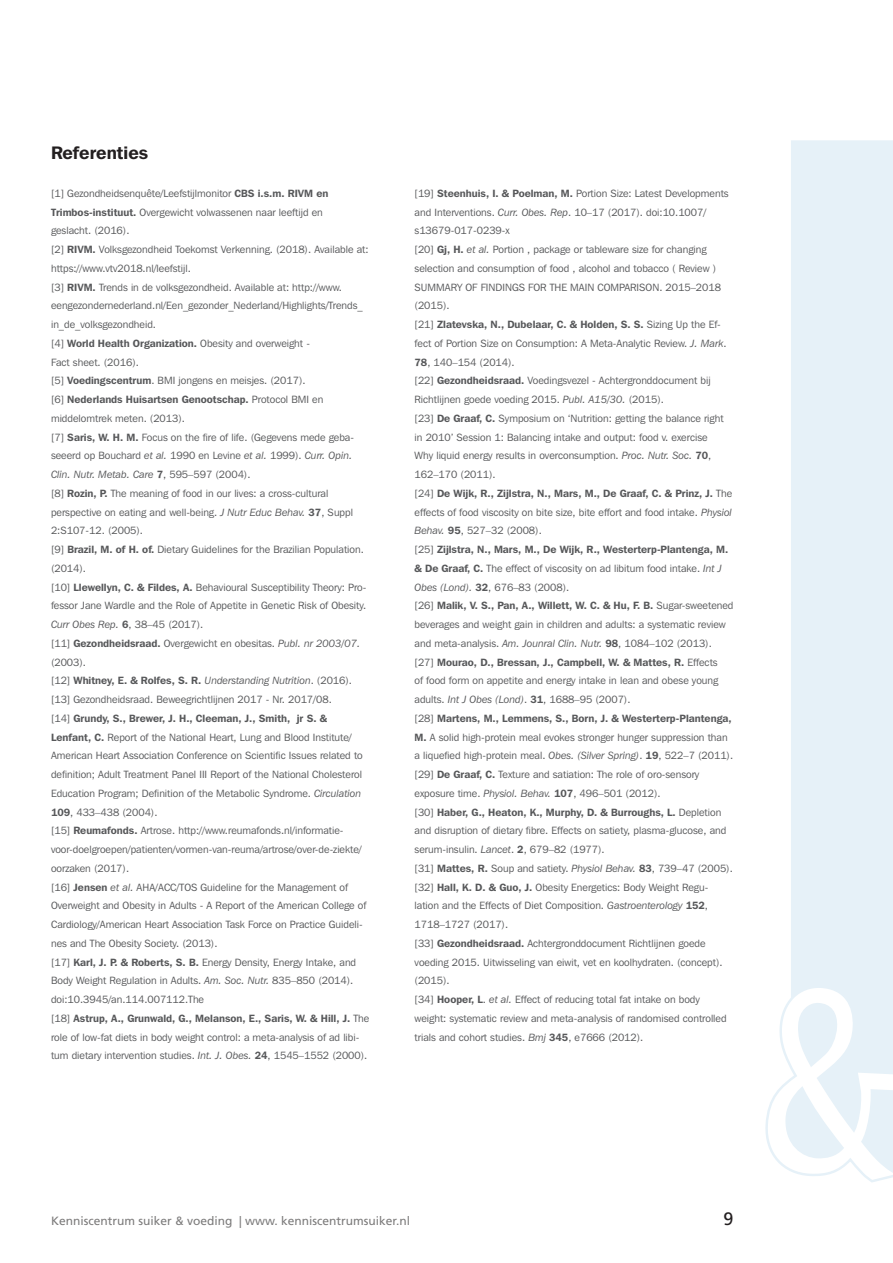
<style>
.page{position:relative;width:893px;height:1263px;background:#fff}
.page>*{position:absolute;margin:0;border:0;box-sizing:border-box;transform-origin:0 0}
.Kop{font:600 18px "Franklin Gothic IT Cby BT";color:#231f20}
.t1{font:18px "Frutiger";color:#231f20}
.t2{font:12px "Frutiger";color:#7c7b7b}
._5__Referenties{font:10.5px/18.8px "Franklin Gothic IT Cby BT";color:#57585a}
._5__Referenties-2{font:600 10.5px/18.8px "Franklin Gothic IT Cby BT";color:#57585a}
.s1{font-weight:600}
.s2{font-style:italic}
.s3{font-weight:400}
.s4{font-weight:400;font-style:italic}
</style>
<div class="page">
<div style="left:791px;top:140px;width:102px;height:843px;background:#e6f1f8"></div>
<svg style="left:765px;top:983px;width:128px;height:199px"></svg>
<p class="Kop" style="left:51px;top:142px;width:99px">Referenties</p>
<p class="_5__Referenties" style="left:51px;top:184px;width:279px">[1] Gezondheidsenquête/Leefstijlmonitor <span class="s1">CBS i.s.m. RIVM en<br>Trimbos-instituut.</span> Overgewicht volwassenen naar leeftijd en geslacht. (2016).</p>
<p class="_5__Referenties" style="left:51px;top:240px;width:319px">[2] <span class="s1">RIVM.</span> Volksgezondheid Toekomst Verkenning. (2018). Available at: https://www.vtv2018.nl/leefstijl.</p>
<p class="_5__Referenties" style="left:51px;top:277px;width:313px">[3] <span class="s1">RIVM.</span> Trends in de volksgezondheid. Available at: http://www. eengezondernederland.nl/Een_gezonder_Nederland/Highlights/Trends_ in_de_volksgezondheid.</p>
<p class="_5__Referenties" style="left:51px;top:334px;width:260px">[4] <span class="s1">World Health Organization.</span> Obesity and overweight -<br>Fact sheet. (2016).</p>
<p class="_5__Referenties" style="left:51px;top:371px;width:256px">[5] <span class="s1">Voedingscentrum</span>. BMI jongens en meisjes. (2017).</p>
<p class="_5__Referenties" style="left:51px;top:390px;width:274px">[6] <span class="s1">Nederlands Huisartsen Genootschap.</span> Protocol BMI en middelomtrek meten. (2013).</p>
<p class="_5__Referenties" style="left:51px;top:427px;width:305px">[7] <span class="s1">Saris, W. H. M.</span> Focus on the fire of life. (Gegevens mede geba&shy;seeerd op Bouchard <span class="s2">et al.</span> 1990 en Levine <span class="s2">et al.</span> 1999). <span class="s2">Curr. Opin.<br>Clin. Nutr. Metab. Care</span> <span class="s1">7</span>, 595–597 (2004).</p>
<p class="_5__Referenties" style="left:51px;top:484px;width:304px">[8] <span class="s1">Rozin, P.</span> The meaning of food in our lives: a cross-cultural perspective on eating and well-being. <span class="s2">J Nutr Educ Behav.</span> <span class="s1">37</span>, Suppl<br>2:S107-12. (2005).</p>
<p class="_5__Referenties" style="left:51px;top:540px;width:314px">[9] <span class="s1">Brazil, M. of H. of.</span> Dietary Guidelines for the Brazilian Population. (2014).</p>
<p class="_5__Referenties" style="left:51px;top:577px;width:317px;text-align:justify">[10] <span class="s1">Llewellyn, C. &amp; Fildes, A.</span> Behavioural Susceptibility Theory: Pro&shy;fessor Jane Wardle and the Role of Appetite in Genetic Risk of Obesity.<br><span class="s2">Curr Obes Rep.</span> <span class="s1">6</span>, 38–45 (2017).</p>
<p class="_5__Referenties" style="left:51px;top:634px;width:311px">[11] <span class="s1">Gezondheidsraad.</span> Overgewicht en obesitas. <span class="s2">Publ. nr 2003/07. </span>(2003).</p>
<p class="_5__Referenties-2" style="left:51px;top:671px;width:302px"><span class="s3">[12]</span> Whitney, E. &amp; Rolfes, S. R. <span class="s4">Understanding Nutrition</span><span class="s3">. (2016).</span></p>
<p class="_5__Referenties" style="left:51px;top:690px;width:282px">[13] Gezondheidsraad. Beweegrichtlijnen 2017 - Nr. 2017/08.</p>
<p class="_5__Referenties" style="left:51px;top:709px;width:313px">[14] <span class="s1">Grundy, S., Brewer, J. H., Cleeman, J., Smith, jr S. &amp; Lenfant, C.</span> Report of the National Heart, Lung and Blood Institute/ American Heart Association Conference on Scientific Issues related to definition; Adult Treatment Panel III Report of the National Cholesterol Education Program; Definition of the Metabolic Syndrome. <span class="s2">Circulation </span><span class="s1">109</span>, 433–438 (2004).</p>
<p class="_5__Referenties" style="left:51px;top:821px;width:312px">[15] <span class="s1">Reumafonds.</span> Artrose. http://www.reumafonds.nl/informatie&shy;voor-doelgroepen/patienten/vormen-van-reuma/artrose/over-de-ziekte/ oorzaken (2017).</p>
<p class="_5__Referenties" style="left:51px;top:877px;width:317px">[16] <span class="s1">Jensen</span> <span class="s2">et al.</span> AHA/ACC/TOS Guideline for the Management of Overweight and Obesity in Adults - A Report of the American College of Cardiology/American Heart Association Task Force on Practice Guideli&shy;nes and The Obesity Society. (2013).</p>
<p class="_5__Referenties" style="left:51px;top:952px;width:307px">[17] <span class="s1">Karl, J. P. &amp; Roberts, S. B.</span> Energy Density, Energy Intake, and<br>Body Weight Regulation in Adults. <span class="s2">Am. Soc. Nutr.</span> 835–850 (2014). doi:10.3945/an.114.007112.The</p>
<p class="_5__Referenties" style="left:51px;top:1009px;width:320px">[18] <span class="s1">Astrup, A., Grunwald, G., Melanson, E., Saris, W. &amp; Hill, J.</span> The role of low-fat diets in body weight control: a meta-analysis of ad libi&shy;tum dietary intervention studies. <span class="s2">Int. J. Obes.</span> <span class="s1">24</span>, 1545–1552 (2000).</p>
<p class="_5__Referenties" style="left:415px;top:184px;width:316px">[19] <span class="s1">Steenhuis, I. &amp; Poelman, M.</span> Portion Size: Latest Developments and Interventions. <span class="s2">Curr. Obes. Rep</span>. 10–17 (2017). doi:10.1007/ s13679-017-0239-x</p>
<p class="_5__Referenties" style="left:415px;top:240px;width:308px">[20] <span class="s1">Gj, H.</span> <span class="s2">et al.</span> Portion , package or tableware size for changing selection and consumption of food , alcohol and tobacco ( Review )<br>SUMMARY OF FINDINGS FOR THE MAIN COMPARISON. 2015–2018 (2015).</p>
<p class="_5__Referenties" style="left:415px;top:315px;width:313px">[21] <span class="s1">Zlatevska, N., Dubelaar, C. &amp; Holden, S. S.</span> Sizing Up the Ef&shy;fect of Portion Size on Consumption: A Meta-Analytic Review. <span class="s2">J. Mark</span>.<br><span class="s1">78</span>, 140–154 (2014).</p>
<p class="_5__Referenties" style="left:415px;top:371px;width:298px">[22] <span class="s1">Gezondheidsraad.</span> Voedingsvezel - Achtergronddocument bij<br>Richtlijnen goede voeding 2015. <span class="s2">Publ. A15/30.</span> (2015).</p>
<p class="_5__Referenties" style="left:415px;top:409px;width:311px">[23] <span class="s1">De Graaf, C.</span> Symposium on ‘Nutrition: getting the balance right in 2010’ Session 1: Balancing intake and output: food v. exercise Why liquid energy results in overconsumption. <span class="s2">Proc. Nutr. Soc.</span> <span class="s1">70</span>, 162–170 (2011).</p>
<p class="_5__Referenties" style="left:415px;top:484px;width:319px;text-align:justify">[24] <span class="s1">De Wijk, R., Zijlstra, N., Mars, M., De Graaf, C. &amp; Prinz, J.</span> The effects of food viscosity on bite size, bite effort and food intake. <span class="s2">Physiol Behav.</span> <span class="s1">95</span>, 527–32 (2008).</p>
<p class="_5__Referenties-2" style="left:415px;top:540px;width:315px"><span class="s3">[25]</span> Zijlstra, N., Mars, M., De Wijk, R., Westerterp-Plantenga, M. &amp; De Graaf, C. <span class="s3">The effect of viscosity on ad libitum food intake.</span> <span class="s4">Int J<br>Obes (Lond).</span> 32<span class="s3">, 676–83 (2008).</span></p>
<p class="_5__Referenties" style="left:415px;top:596px;width:320px">[26] <span class="s1">Malik, V. S., Pan, A., Willett, W. C. &amp; Hu, F. B.</span> Sugar-sweetened beverages and weight gain in children and adults: a systematic review and meta-analysis. <span class="s2">Am. Jounral Clin. Nutr.</span> <span class="s1">98</span>, 1084–102 (2013).</p>
<p class="_5__Referenties" style="left:415px;top:652px;width:305px;text-align:justify">[27] <span class="s1">Mourao, D., Bressan, J., Campbell, W. &amp; Mattes, R.</span> Effects of food form on appetite and energy intake in lean and obese young adults. <span class="s2">Int J Obes (Lond)</span>. <span class="s1">31</span>, 1688–95 (2007).</p>
<p class="_5__Referenties" style="left:415px;top:709px;width:320px">[28] <span class="s1">Martens, M., Lemmens, S., Born, J. &amp; Westerterp-Plantenga,<br>M.</span> A solid high-protein meal evokes stronger hunger suppression than a liquefied high-protein meal. <span class="s2">Obes. (Silver Spring)</span>. <span class="s1">19</span>, 522–7 (2011).</p>
<p class="_5__Referenties" style="left:415px;top:765px;width:286px">[29] <span class="s1">De Graaf, C.</span> Texture and satiation: The role of oro-sensory exposure time. <span class="s2">Physiol. Behav.</span> <span class="s1">107</span>, 496–501 (2012).</p>
<p class="_5__Referenties" style="left:415px;top:802px;width:313px">[30] <span class="s1">Haber, G., Heaton, K., Murphy, D. &amp; Burroughs, L.</span> Depletion and disruption of dietary fibre. Effects on satiety, plasma-glucose, and serum-insulin. <span class="s2">Lancet</span>. <span class="s1">2</span>, 679–82 (1977).</p>
<p class="_5__Referenties" style="left:415px;top:859px;width:320px">[31] <span class="s1">Mattes, R.</span> Soup and satiety. <span class="s2">Physiol Behav.</span> <span class="s1">83</span>, 739–47 (2005).</p>
<p class="_5__Referenties" style="left:415px;top:877px;width:295px;text-align:justify">[32] <span class="s1">Hall, K. D. &amp; Guo, J.</span> Obesity Energetics: Body Weight Regu&shy;lation and the Effects of Diet Composition. <span class="s2">Gastroenterology</span> <span class="s1">152</span>, 1718–1727 (2017).</p>
<p class="_5__Referenties" style="left:415px;top:934px;width:310px">[33] <span class="s1">Gezondheidsraad.</span> Achtergronddocument Richtlijnen goede voeding 2015. Uitwisseling van eiwit, vet en koolhydraten. (concept). (2015).</p>
<p class="_5__Referenties" style="left:415px;top:990px;width:314px">[34] <span class="s1">Hooper, L</span>. <span class="s2">et al.</span> Effect of reducing total fat intake on body weight: systematic review and meta-analysis of randomised controlled trials and cohort studies. <span class="s2">Bmj</span> <span class="s1">345</span>, e7666 (2012).</p>
<p class="t2" style="left:51px;top:1213px;width:360px">Kenniscentrum suiker &amp; voeding | www. kenniscentrumsuiker.nl</p>
<h1 class="t1" style="left:723px;top:1208px;width:12px">9</h1>
</div>
